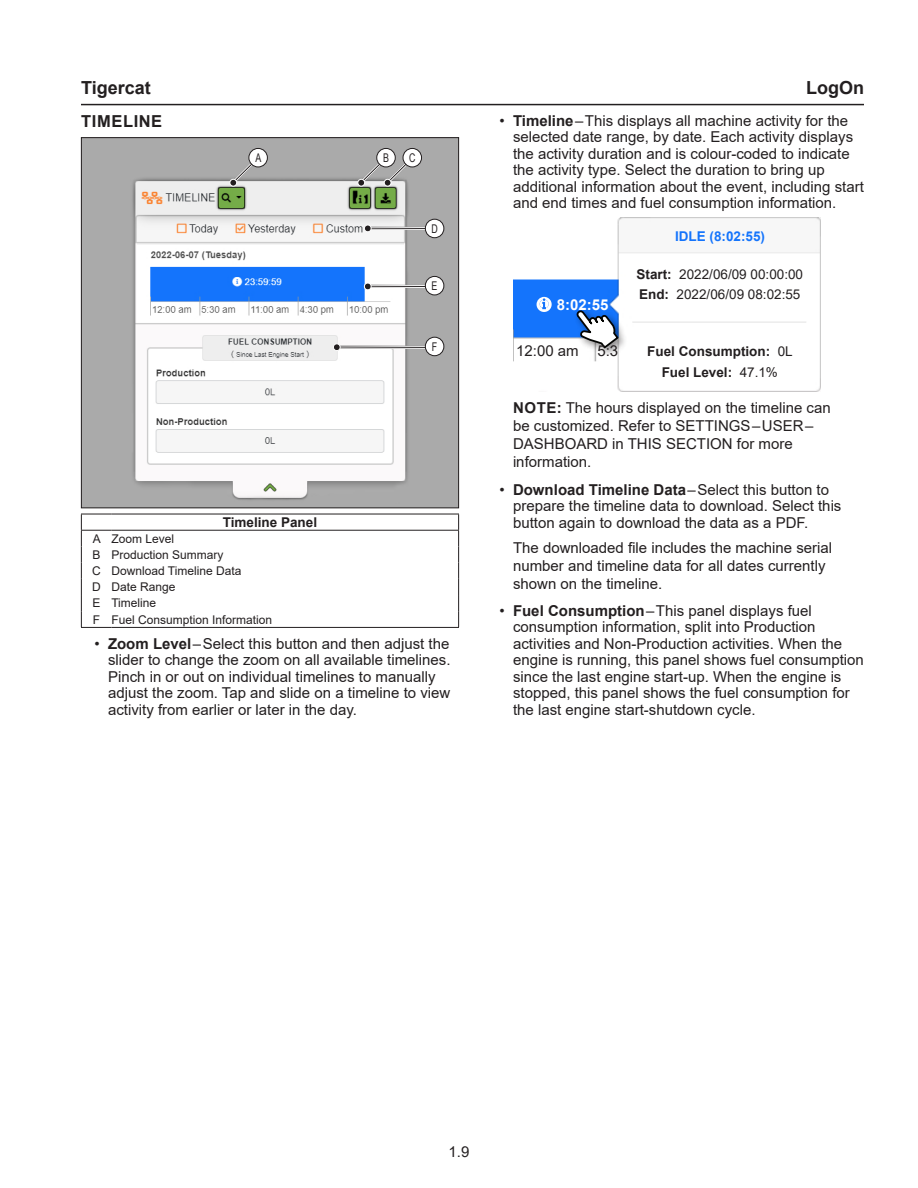
<style>
.page{position:relative;width:918px;height:1188px;background:#fff}
.page>*{position:absolute;margin:0;border:0;box-sizing:border-box;transform-origin:0 0}
.t1{font:700 18px "Arial";color:#231f20}
.Tigercat_-_Heading_-_Level_3{font:700 16.5px "Arial";letter-spacing:.035em;color:#231f20}
.Tigercat_-_Body_Text_-_1_Indent{font:15px/16.5px "Arial";color:#231f20}
.Tigercat_-_Body_Text{font:15px "Arial";color:#231f20}
.Tigercat_-_Body_Text-2{font:700 15px "Arial";color:#fff}
.Tigercat_-_Body_Text-3{font:13.5px "Arial";color:#231f20}
.Tigercat_-_Body_Text-4{font:700 13.5px "Arial";color:#231f20}
.Tigercat_-_Annotation_Table_Title{font:700 13.5px "Arial";color:#231f20}
.Tigercat_-_Body_Text-5{font:700 13.5px "Arial";color:#1474fc}
.Tigercat_-_Annotation_Table_Text{font:12px "Arial";color:#231f20}
.Tigercat_-_Image_-_Callout{font:12px "Arial Narrow";color:#231f20;scale:.9 1}
.Tigercat_-_Annotation_Table_Item{font:12px "Arial";color:#231f20}
.s1{font-weight:700}
.s2{font-weight:400}
</style>
<div class="page">
<hr style="left:81px;top:104px;width:783px;height:1px;background:#231f20">
<hr style="left:81px;top:627px;width:30px;height:1px;background:#231f20">
<hr style="left:111px;top:627px;width:348px;height:1px;background:#231f20">
<hr style="left:81px;top:514px;width:30px;height:1px;background:#231f20">
<svg style="left:81px;top:514px;width:1px;height:113px"></svg>
<hr style="left:111px;top:514px;width:348px;height:1px;background:#231f20">
<hr style="left:81px;top:530px;width:30px;height:1px;background:#231f20">
<hr style="left:111px;top:530px;width:348px;height:1px;background:#231f20">
<svg style="left:458px;top:514px;width:1px;height:113px"></svg>
<div style="left:81px;top:138px;width:378px;height:370px;background:#aaa"></div>
<div style="left:81px;top:137px;width:378px;height:371px;border:1px solid #231f20"></div>
<img style="left:132px;top:178px;width:276px;height:322px">
<svg style="left:229px;top:155px;width:33px;height:32px"></svg>
<div style="left:230px;top:179px;width:7px;height:7px;background:#231f20;border-radius:50%"></div>
<div style="left:229px;top:179px;width:8px;height:7px;border:1px solid #fff;border-radius:50%"></div>
<svg style="left:357px;top:154px;width:60px;height:33px"></svg>
<div style="left:384px;top:179px;width:7px;height:7px;background:#231f20;border-radius:50%"></div>
<div style="left:384px;top:179px;width:7px;height:7px;border:1px solid #fff;border-radius:50%"></div>
<div style="left:249px;top:148px;width:18px;height:19px;background:#fff;border-radius:50%"></div>
<div style="left:249px;top:148px;width:19px;height:19px;border:1px solid #231f20;border-radius:50%"></div>
<div style="left:377px;top:148px;width:18px;height:19px;background:#fff;border-radius:50%"></div>
<div style="left:376px;top:148px;width:20px;height:19px;border:1px solid #231f20;border-radius:50%"></div>
<div style="left:403px;top:148px;width:19px;height:19px;background:#fff;border-radius:50%"></div>
<div style="left:403px;top:148px;width:19px;height:19px;border:1px solid #231f20;border-radius:50%"></div>
<hr style="left:369px;top:285px;width:62px;height:3px;background:#231f20">
<hr style="left:369px;top:285px;width:62px;height:1px;background:#fff">
<hr style="left:369px;top:287px;width:62px;height:1px;background:#fff">
<svg style="left:363px;top:282px;width:9px;height:9px"></svg>
<hr style="left:338px;top:346px;width:96px;height:3px;background:#231f20">
<hr style="left:338px;top:346px;width:96px;height:1px;background:#fff">
<hr style="left:338px;top:348px;width:96px;height:1px;background:#fff">
<svg style="left:332px;top:342px;width:9px;height:10px"></svg>
<hr style="left:369px;top:227px;width:62px;height:3px;background:#231f20">
<hr style="left:369px;top:227px;width:62px;height:1px;background:#fff">
<hr style="left:369px;top:229px;width:62px;height:1px;background:#fff">
<svg style="left:363px;top:224px;width:9px;height:9px"></svg>
<div style="left:425px;top:276px;width:19px;height:19px;background:#fff;border-radius:50%"></div>
<div style="left:425px;top:276px;width:19px;height:19px;border:1px solid #231f20;border-radius:50%"></div>
<div style="left:425px;top:337px;width:19px;height:19px;background:#fff;border-radius:50%"></div>
<div style="left:425px;top:337px;width:19px;height:19px;border:1px solid #231f20;border-radius:50%"></div>
<div style="left:425px;top:219px;width:19px;height:19px;background:#fff;border-radius:50%"></div>
<div style="left:425px;top:219px;width:19px;height:19px;border:1px solid #231f20;border-radius:50%"></div>
<img style="left:513px;top:218px;width:307px;height:173px">
<img style="left:570px;top:304px;width:62px;height:51px">
<svg style="left:576px;top:307px;width:44px;height:43px"></svg>
<svg style="left:524px;top:287px;width:41px;height:27px"></svg>
<p class="t1" style="left:81px;top:75px;width:71px">Tigercat</p>
<p class="t1" style="left:806px;top:75px;width:59px">LogOn</p>
<p class="Tigercat_-_Heading_-_Level_3" style="left:81px;top:109px;width:83px">TIMELINE</p>
<p class="Tigercat_-_Image_-_Callout" style="left:255px;top:149px;width:8px">A</p>
<p class="Tigercat_-_Image_-_Callout" style="left:383px;top:149px;width:8px">B</p>
<p class="Tigercat_-_Image_-_Callout" style="left:409px;top:149px;width:9px">C</p>
<p class="Tigercat_-_Body_Text_-_1_Indent" style="left:513px;top:112px;width:352px;text-indent:-14px">• <span class="s1">Timeline</span>–This displays all machine activity for the selected date range, by date. Each activity displays the activity duration and is colour-coded to indicate the activity type. Select the duration to bring up additional information about the event, including start and end times and fuel consumption information.</p>
<p class="Tigercat_-_Image_-_Callout" style="left:431px;top:220px;width:9px">D</p>
<p class="Tigercat_-_Image_-_Callout" style="left:432px;top:277px;width:8px">E</p>
<p class="Tigercat_-_Annotation_Table_Title" style="left:223px;top:513px;width:96px">Timeline Panel</p>
<p class="Tigercat_-_Image_-_Callout" style="left:432px;top:338px;width:8px">F</p>
<p class="Tigercat_-_Annotation_Table_Item" style="left:93px;top:530px;width:10px">A</p>
<p class="Tigercat_-_Annotation_Table_Text" style="left:111px;top:530px;width:64px">Zoom Level</p>
<p class="Tigercat_-_Annotation_Table_Item" style="left:92px;top:546px;width:10px">B</p>
<p class="Tigercat_-_Annotation_Table_Text" style="left:111px;top:546px;width:114px">Production Summary</p>
<p class="Tigercat_-_Annotation_Table_Item" style="left:92px;top:563px;width:10px">C</p>
<p class="Tigercat_-_Annotation_Table_Text" style="left:111px;top:563px;width:132px">Download Timeline Data</p>
<p class="Tigercat_-_Annotation_Table_Item" style="left:92px;top:579px;width:10px">D</p>
<p class="Tigercat_-_Annotation_Table_Text" style="left:111px;top:579px;width:66px">Date Range</p>
<p class="Tigercat_-_Annotation_Table_Item" style="left:92px;top:595px;width:10px">E</p>
<p class="Tigercat_-_Annotation_Table_Text" style="left:111px;top:595px;width:46px">Timeline</p>
<p class="Tigercat_-_Annotation_Table_Item" style="left:93px;top:611px;width:9px">F</p>
<p class="Tigercat_-_Annotation_Table_Text" style="left:111px;top:611px;width:162px">Fuel Consumption Information</p>
<p class="Tigercat_-_Body_Text_-_1_Indent" style="left:108px;top:635px;width:344px;text-indent:-14px">• <span class="s1">Zoom Level</span>–Select this button and then adjust the slider to change the zoom on all available timelines.<br>Pinch in or out on individual timelines to manually adjust the zoom. Tap and slide on a timeline to view activity from earlier or later in the day.</p>
<p class="Tigercat_-_Body_Text-2" style="left:557px;top:294px;width:53px">8:02:55</p>
<p class="Tigercat_-_Body_Text" style="left:516px;top:340px;width:64px">12:00 am</p>
<p class="Tigercat_-_Body_Text" style="left:597px;top:340px;width:22px">5:3</p>
<p class="Tigercat_-_Body_Text-5" style="left:675px;top:227px;width:92px">IDLE (8:02:55)</p>
<p class="Tigercat_-_Body_Text-3" style="left:637px;top:264px;width:168px"><span class="s1">Start:</span> 2022/06/09 00:00:00</p>
<p class="Tigercat_-_Body_Text-3" style="left:639px;top:285px;width:163px"><span class="s1">End:</span> 2022/06/09 08:02:55</p>
<p class="Tigercat_-_Body_Text-4" style="left:647px;top:342px;width:147px">Fuel Consumption: <span class="s2">0L</span></p>
<p class="Tigercat_-_Body_Text-4" style="left:662px;top:362px;width:118px">Fuel Level: <span class="s2">47.1%</span></p>
<p class="Tigercat_-_Body_Text_-_1_Indent" style="left:513px;top:399px;width:319px;line-height:18px"><span class="s1">NOTE:</span> The hours displayed on the timeline can be customized. Refer to SETTINGS–USER– DASHBOARD in THIS SECTION for more information.</p>
<p class="Tigercat_-_Body_Text_-_1_Indent" style="left:513px;top:481px;width:330px;text-indent:-14px">• <span class="s1">Download Timeline Data</span>–Select this button to prepare the timeline data to download. Select this button again to download the data as a PDF.</p>
<p class="Tigercat_-_Body_Text_-_1_Indent" style="left:513px;top:538px;width:321px;line-height:18px">The downloaded file includes the machine serial number and timeline data for all dates currently shown on the timeline.</p>
<p class="Tigercat_-_Body_Text_-_1_Indent" style="left:513px;top:602px;width:352px;text-indent:-14px">• <span class="s1">Fuel Consumption</span>–This panel displays fuel consumption information, split into Production activities and Non-Production activities. When the engine is running, this panel shows fuel consumption since the last engine start-up. When the engine is stopped, this panel shows the fuel consumption for the last engine start‑shutdown cycle.</p>
<p class="Tigercat_-_Body_Text_-_1_Indent" style="left:449px;top:1143px;width:22px">1.9</p>
</div>
